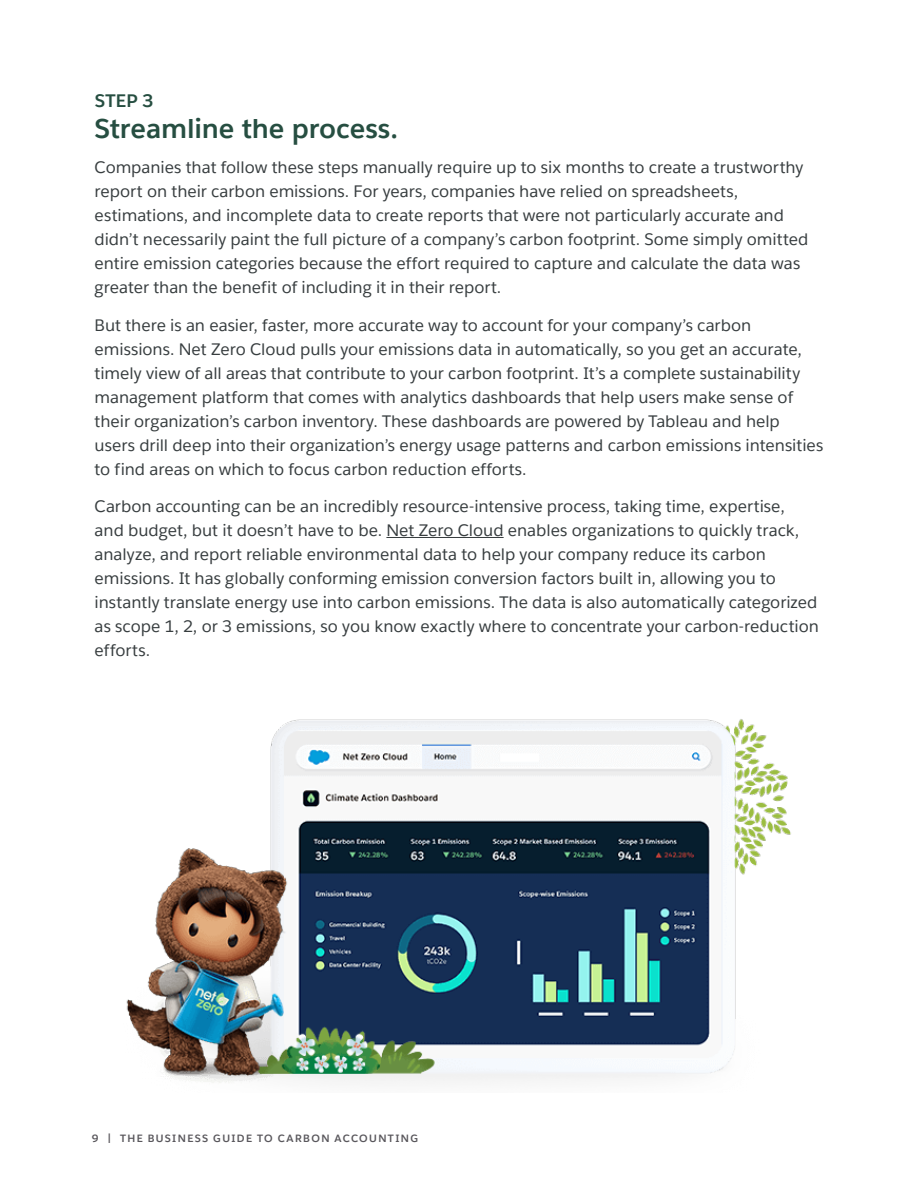
<style>
.page{position:relative;width:918px;height:1188px;background:#fff}
.page>*{position:absolute;margin:0;border:0;box-sizing:border-box;transform-origin:0 0}
.t1{font:700 27px "Salesforce Sans";letter-spacing:-.005em;color:#264e41}
.t2{font:700 18px "Salesforce Sans";color:#264e41}
.t3{font:16.5px/24px "Salesforce Sans";letter-spacing:-.005em;color:#373d3f}
.t4{font:700 10.5px "Salesforce Sans";letter-spacing:.13em;color:#59575c}
</style>
<div class="page">
<hr style="left:386px;top:537px;width:118px;height:1px;background:#373d3f">
<img style="left:126px;top:719px;width:665px;height:364px">
<p class="t2" style="left:95px;top:90px;width:60px">STEP 3</p>
<h1 class="t1" style="left:95px;top:111px;width:305px">Streamline the process.</h1>
<p class="t3" style="left:95px;top:155px;width:715px">Companies that follow these steps manually require up to six months to create a trustworthy report on their carbon emissions. For years, companies have relied on spreadsheets, estimations, and incomplete data to create reports that were not particularly accurate and didn’t necessarily paint the full picture of a company’s carbon footprint. Some simply omitted entire emission categories because the effort required to capture and calculate the data was greater than the benefit of including it in their report.</p>
<p class="t3" style="left:95px;top:313px;width:730px">But there is an easier, faster, more accurate way to account for your company’s carbon emissions. Net Zero Cloud pulls your emissions data in automatically, so you get an accurate, timely view of all areas that contribute to your carbon footprint. It’s a complete sustainability management platform that comes with analytics dashboards that help users make sense of their organization’s carbon inventory. These dashboards are powered by Tableau and help users drill deep into their organization’s energy usage patterns and carbon emissions intensities to find areas on which to focus carbon reduction efforts.</p>
<p class="t3" style="left:95px;top:494px;width:726px">Carbon accounting can be an incredibly resource-intensive process, taking time, expertise,<br>and budget, but it doesn’t have to be. Net Zero Cloud enables organizations to quickly track, analyze, and report reliable environmental data to help your company reduce its carbon emissions. It has globally conforming emission conversion factors built in, allowing you to instantly translate energy use into carbon emissions. The data is also automatically categorized as scope 1, 2, or 3 emissions, so you know exactly where to concentrate your carbon-reduction efforts.</p>
<p class="t4" style="left:92px;top:1131px;width:328px">9 | THE BUSINESS GUIDE TO CARBON ACCOUNTING</p>
</div>
